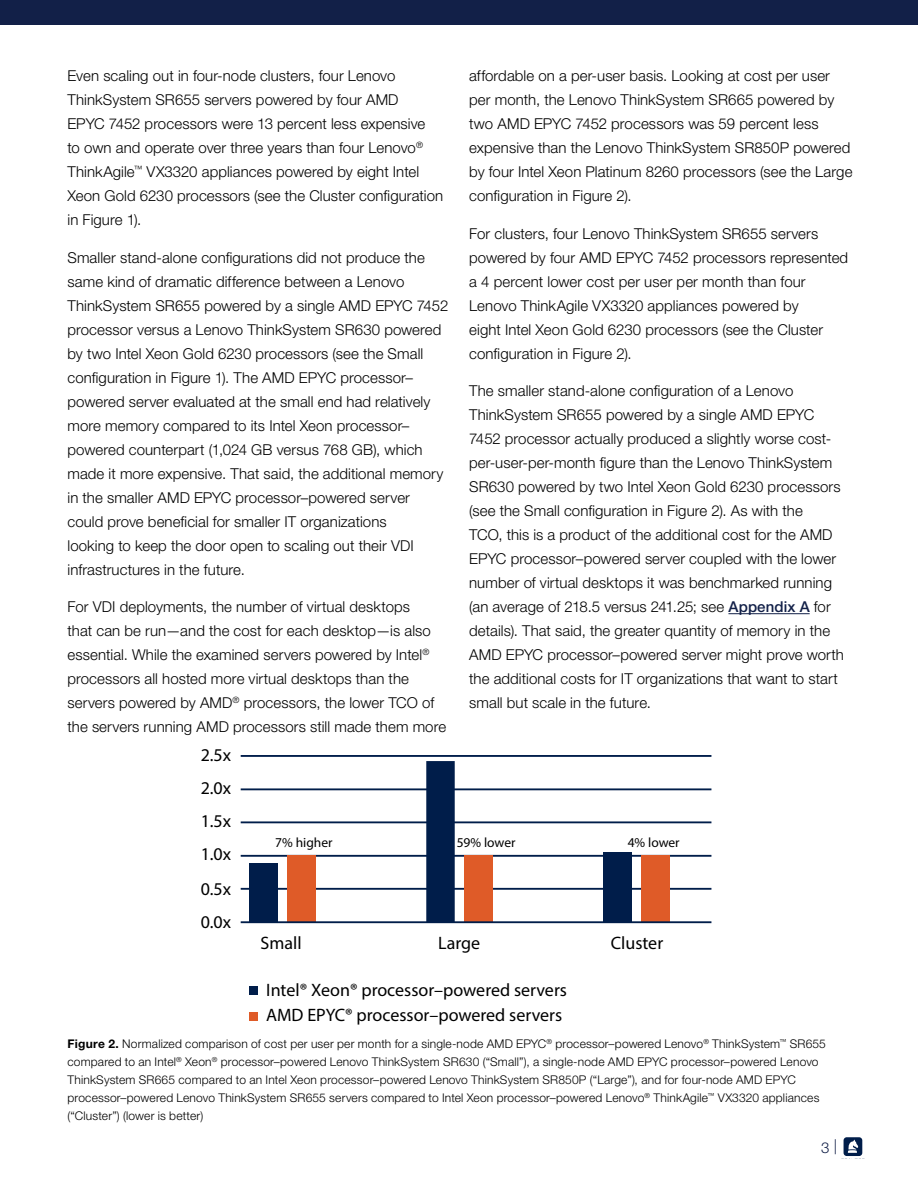
<style>
.page{position:relative;width:918px;height:1188px;background:#fff}
.page>*{position:absolute;margin:0;border:0;box-sizing:border-box;transform-origin:0 0}
.t1{font:18px "Myriad Pro";color:#000}
.t2{font:300 15px/24px "Helvetica Neue LT Std";letter-spacing:.005em;color:#000}
.t3{font:300 15px "Helvetica Neue LT Std";color:#122048}
.t4{font:13.5px "Myriad Pro";color:#000}
.t5{font:300 12px/18px "Helvetica Neue LT Std";letter-spacing:.015em;color:#000}
.s1{font-weight:500;color:#122048}
.s2{font-weight:700}
</style>
<div class="page">
<div style="left:0;top:0;width:918px;height:25px;background:#122048"></div>
<svg style="left:844px;top:1137px;width:18px;height:19px"></svg>
<hr style="left:728px;top:613px;width:82px;height:1px;background:#122048">
<div style="left:249px;top:863px;width:29px;height:59px;background:#001d4a"></div>
<hr style="left:241px;top:855px;width:470px;height:2px;background:#001d4a">
<hr style="left:241px;top:788px;width:470px;height:2px;background:#001d4a">
<hr style="left:241px;top:888px;width:470px;height:2px;background:#001d4a">
<hr style="left:241px;top:821px;width:470px;height:2px;background:#001d4a">
<hr style="left:241px;top:755px;width:470px;height:2px;background:#001d4a">
<div style="left:287px;top:856px;width:29px;height:66px;background:#df5b28"></div>
<div style="left:426px;top:761px;width:29px;height:161px;background:#001d4a"></div>
<div style="left:464px;top:856px;width:28px;height:66px;background:#df5b28"></div>
<div style="left:603px;top:853px;width:29px;height:69px;background:#001d4a"></div>
<div style="left:641px;top:856px;width:28px;height:66px;background:#df5b28"></div>
<hr style="left:241px;top:921px;width:470px;height:2px;background:#001d4a">
<div style="left:249px;top:986px;width:9px;height:9px;background:#001d4a"></div>
<div style="left:249px;top:1012px;width:9px;height:9px;background:#df5b28"></div>
<p class="t2" style="left:67px;top:64px;width:377px">Even scaling out in four-node clusters, four Lenovo ThinkSystem SR655 servers powered by four AMD<br>EPYC 7452 processors were 13 percent less expensive<br>to own and operate over three years than four Lenovo<sup>® </sup>ThinkAgile<sup>™</sup> VX3320 appliances powered by eight Intel Xeon Gold 6230 processors (see the Cluster configuration in Figure 1).</p>
<p class="t2" style="left:67px;top:245px;width:382px">Smaller stand-alone configurations did not produce the same kind of dramatic difference between a Lenovo ThinkSystem SR655 powered by a single AMD EPYC 7452 processor versus a Lenovo ThinkSystem SR630 powered by two Intel Xeon Gold 6230 processors (see the Small configuration in Figure 1). The AMD EPYC processor– powered server evaluated at the small end had relatively more memory compared to its Intel Xeon processor– powered counterpart (1,024 GB versus 768 GB), which made it more expensive. That said, the additional memory in the smaller AMD EPYC processor–powered server could prove beneficial for smaller IT organizations<br>looking to keep the door open to scaling out their VDI infrastructures in the future.</p>
<p class="t2" style="left:67px;top:595px;width:380px">For VDI deployments, the number of virtual desktops<br>that can be run—and the cost for each desktop—is also essential. While the examined servers powered by Intel<sup>® </sup>processors all hosted more virtual desktops than the servers powered by AMD<sup>®</sup> processors, the lower TCO of the servers running AMD processors still made them more</p>
<p class="t1" style="left:201px;top:744px;width:32px">2.5x</p>
<p class="t1" style="left:201px;top:777px;width:32px">2.0x</p>
<p class="t1" style="left:201px;top:810px;width:32px">1.5x</p>
<p class="t2" style="left:469px;top:64px;width:385px">affordable on a per-user basis. Looking at cost per user per month, the Lenovo ThinkSystem SR665 powered by two AMD EPYC 7452 processors was 59 percent less expensive than the Lenovo ThinkSystem SR850P powered by four Intel Xeon Platinum 8260 processors (see the Large configuration in Figure 2).</p>
<p class="t2" style="left:469px;top:221px;width:381px">For clusters, four Lenovo ThinkSystem SR655 servers powered by four AMD EPYC 7452 processors represented a 4 percent lower cost per user per month than four Lenovo ThinkAgile VX3320 appliances powered by<br>eight Intel Xeon Gold 6230 processors (see the Cluster configuration in Figure 2).</p>
<p class="t2" style="left:469px;top:379px;width:376px">The smaller stand-alone configuration of a Lenovo ThinkSystem SR655 powered by a single AMD EPYC 7452 processor actually produced a slightly worse cost&shy;per-user-per-month figure than the Lenovo ThinkSystem SR630 powered by two Intel Xeon Gold 6230 processors (see the Small configuration in Figure 2). As with the<br>TCO, this is a product of the additional cost for the AMD EPYC processor–powered server coupled with the lower number of virtual desktops it was benchmarked running (an average of 218.5 versus 241.25; see <span class="s1">Appendix A</span> for details). That said, the greater quantity of memory in the AMD EPYC processor–powered server might prove worth the additional costs for IT organizations that want to start small but scale in the future.</p>
<p class="t1" style="left:201px;top:843px;width:32px">1.0x</p>
<p class="t1" style="left:201px;top:878px;width:32px">0.5x</p>
<p class="t1" style="left:201px;top:911px;width:32px">0.0x</p>
<p class="t4" style="left:275px;top:835px;width:59px">7% higher</p>
<p class="t4" style="left:457px;top:835px;width:60px">59% lower</p>
<p class="t4" style="left:628px;top:835px;width:53px">4% lower</p>
<p class="t1" style="left:261px;top:932px;width:43px">Small</p>
<p class="t1" style="left:438px;top:932px;width:43px">Large</p>
<p class="t1" style="left:611px;top:932px;width:54px">Cluster</p>
<p class="t1" style="left:266px;top:979px;width:302px">Intel® Xeon® processor–powered servers</p>
<p class="t1" style="left:266px;top:1004px;width:297px">AMD EPYC® processor–powered servers</p>
<p class="t5" style="left:67px;top:1035px;width:760px"><span class="s2">Figure 2.</span> Normalized comparison of cost per user per month for a single-node AMD EPYC<sup>®</sup> processor–powered Lenovo<sup>®</sup> ThinkSystem<sup>™</sup> SR655 compared to an Intel<sup>®</sup> Xeon<sup>®</sup> processor–powered Lenovo ThinkSystem SR630 (“Small”), a single-node AMD EPYC processor–powered Lenovo ThinkSystem SR665 compared to an Intel Xeon processor–powered Lenovo ThinkSystem SR850P (“Large”), and for four-node AMD EPYC processor–powered Lenovo ThinkSystem SR655 servers compared to Intel Xeon processor–powered Lenovo<sup>®</sup> ThinkAgile<sup>™</sup> VX3320 appliances (“Cluster”) (lower is better)</p>
<p class="t3" style="left:821px;top:1137px;width:17px">3 |</p>
</div>
